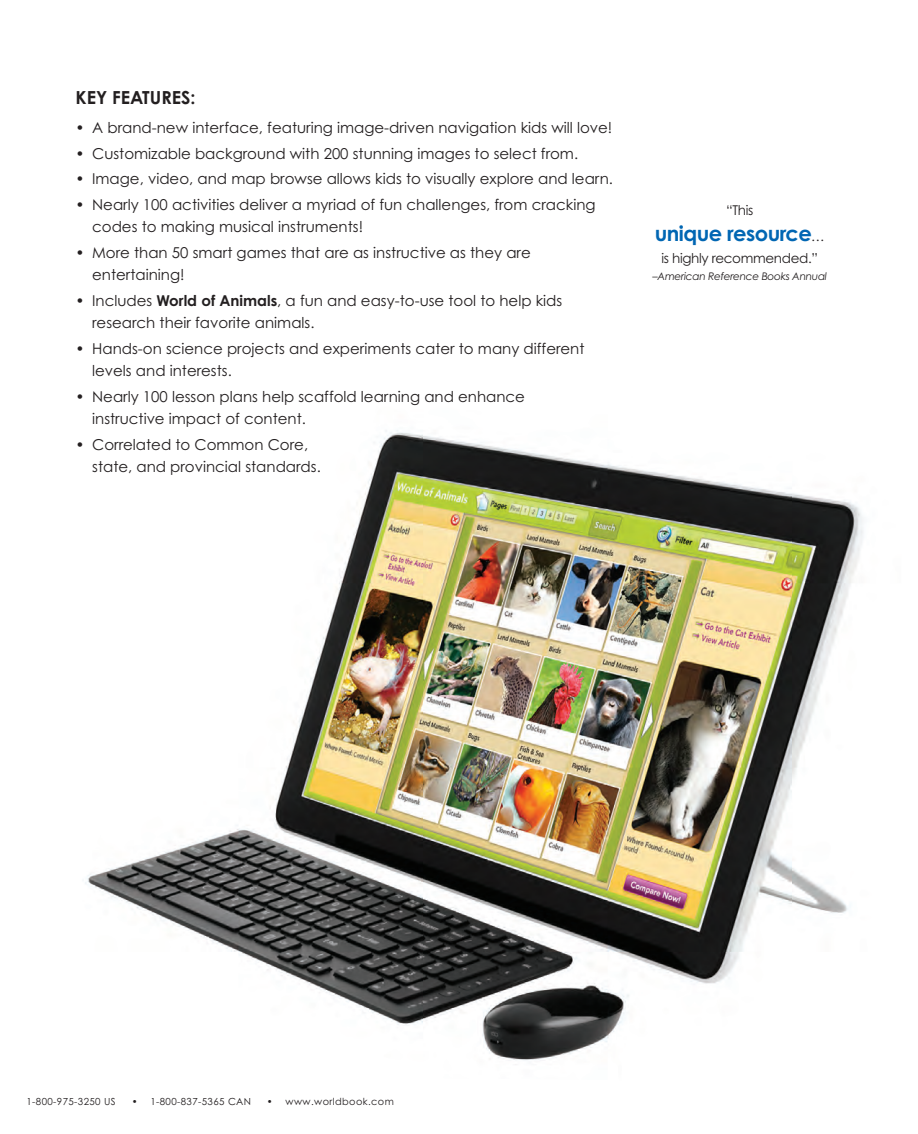
<style>
.page{position:relative;width:918px;height:1134px;background:#fff}
.page>*{position:absolute;margin:0;border:0;box-sizing:border-box;transform-origin:0 0}
.quotes{font:700 21px "Century Gothic Std";letter-spacing:-.025em;color:#0166b3}
.t1{font:700 18px "Century Gothic Std";color:#231f20}
.t2{font:15px/22.5px "Century Gothic Std";color:#231f20}
.quotes-2{font:13.5px "Century Gothic Std";letter-spacing:-.025em;color:#231f20}
.quotes-3{font:italic 10.5px "Century Gothic Std";letter-spacing:-.025em;color:#231f20}
.t3{font:9.75px "Century Gothic Std";letter-spacing:.04em;color:#231f20}
.s1{font-weight:700}
.s2{font-weight:400;font-size:13.5px;color:#231f20}
</style>
<div class="page">
<img style="left:85px;top:430px;width:778px;height:630px">
<p class="t1" style="left:76px;top:86px;width:122px">KEY FEATURES:</p>
<p class="t2" style="left:76px;top:116px;width:538px">• A brand-new interface, featuring image-driven navigation kids will love!</p>
<p class="t2" style="left:76px;top:142px;width:504px">• Customizable background with 200 stunning images to select from.</p>
<p class="t2" style="left:76px;top:167px;width:539px">• Image, video, and map browse allows kids to visually explore and learn.</p>
<p class="t2" style="left:92px;top:193px;width:505px;text-indent:-17px">• Nearly 100 activities deliver a myriad of fun challenges, from cracking codes to making musical instruments!</p>
<p class="t2" style="left:92px;top:241px;width:440px;text-indent:-17px">• More than 50 smart games that are as instructive as they are entertaining!</p>
<p class="t2" style="left:92px;top:289px;width:472px;text-indent:-17px">• Includes <span class="s1">World of Animals</span>, a fun and easy-to-use tool to help kids research their favorite animals.</p>
<p class="t2" style="left:92px;top:337px;width:494px;text-indent:-17px">• Hands-on science projects and experiments cater to many different levels and interests.</p>
<p class="t2" style="left:92px;top:385px;width:434px;text-indent:-17px">• Nearly 100 lesson plans help scaffold learning and enhance instructive impact of content.</p>
<p class="t2" style="left:92px;top:433px;width:230px;text-indent:-17px">• Correlated to Common Core, state, and provincial standards.</p>
<p class="quotes-2" style="left:726px;top:202px;width:29px">“This</p>
<p class="quotes" style="left:655px;top:220px;width:171px">unique resource<span class="s2">…</span></p>
<p class="quotes-2" style="left:662px;top:250px;width:158px">is highly recommended.”</p>
<p class="quotes-3" style="left:653px;top:270px;width:176px">–American Reference Books Annual</p>
<p class="t3" style="left:27px;top:1096px;width:91px">1-800-975-3250 US</p>
<p class="t3" style="left:132px;top:1096px;width:121px">• 1-800-837-5365 CAN</p>
<p class="t3" style="left:267px;top:1096px;width:128px">• www.worldbook.com</p>
</div>
